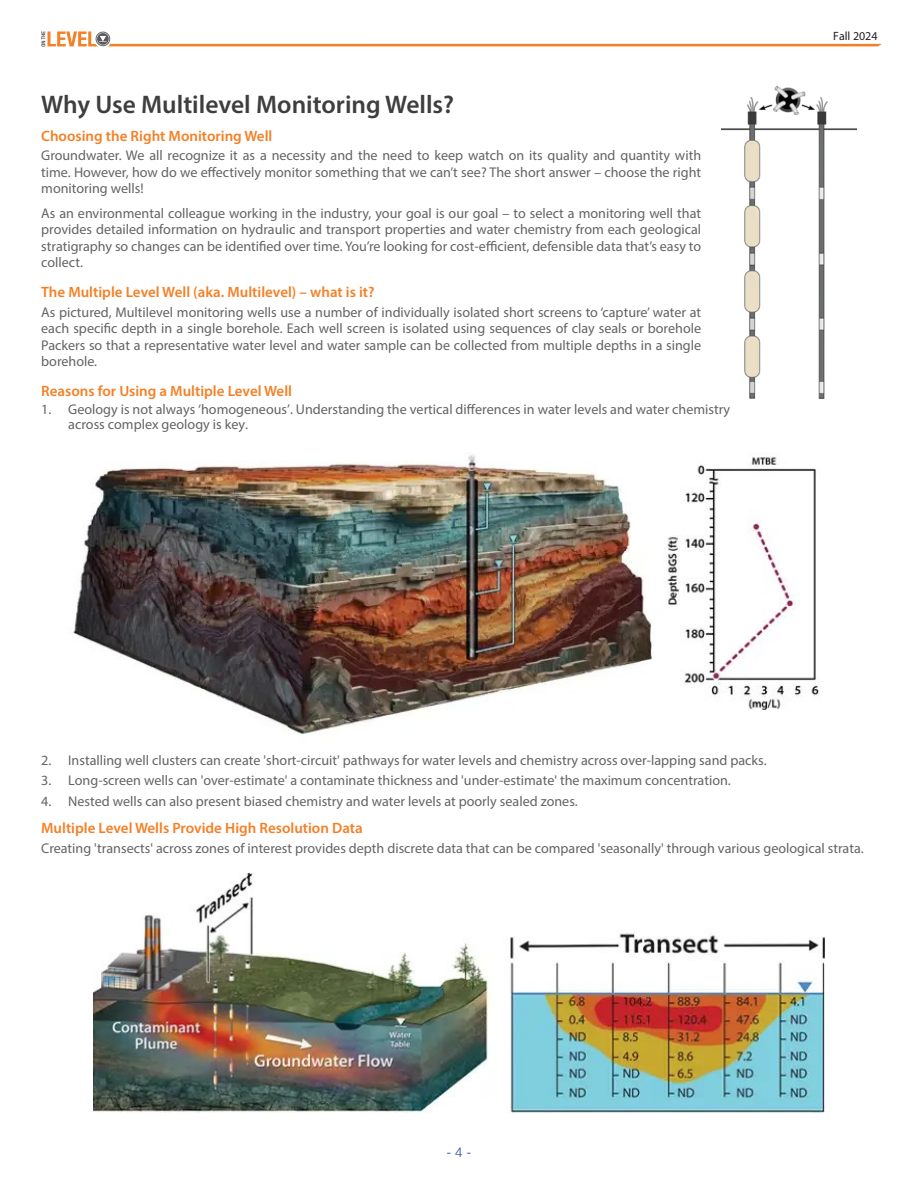
<style>
.page{position:relative;width:918px;height:1188px;background:#fff}
.page>*{position:absolute;margin:0;border:0;box-sizing:border-box;transform-origin:0 0}
.Body_Subtitles{font:600 25.5px "Myriad Pro";color:#3e3e3f}
.Body_Subtitles-2{font:600 15px "Myriad Pro";color:#f48026}
.Body_Text{font:14.1px/16.5px "Myriad Pro";color:#636366;text-align:justify}
.Numbered_Paragraph{font:14.1px/15px "Myriad Pro";color:#636366}
.t1{font:300 13.5px "Helvetica Neue";color:#1f439b}
.t2{font:12px "Myriad Pro";color:#231f20}
</style>
<div class="page">
<svg style="left:41px;top:31px;width:841px;height:16px"></svg>
<img style="left:72px;top:454px;width:747px;height:280px">
<img style="left:93px;top:872px;width:732px;height:240px">
<img style="left:721px;top:86px;width:135px;height:313px">
<p class="Body_Subtitles" style="left:41px;top:88px;width:414px">Why Use Multilevel Monitoring Wells?</p>
<p class="Body_Subtitles-2" style="left:41px;top:126px;width:233px">Choosing the Right Monitoring Well</p>
<p class="Body_Text" style="left:41px;top:147px;width:661px">Groundwater. We all recognize it as a necessity and the need to keep watch on its quality and quantity with time. However, how do we effectively monitor something that we can’t see? The short answer – choose the right monitoring wells!</p>
<p class="Body_Text" style="left:41px;top:204px;width:661px">As an environmental colleague working in the industry, your goal is our goal – to select a monitoring well that provides detailed information on hydraulic and transport properties and water chemistry from each geological stratigraphy so changes can be identified over time. You’re looking for cost-efficient, defensible data that’s easy to collect.</p>
<p class="Body_Subtitles-2" style="left:41px;top:283px;width:335px">The Multiple Level Well (aka. Multilevel) – what is it?</p>
<p class="Body_Text" style="left:41px;top:303px;width:661px">As pictured, Multilevel monitoring wells use a number of individually isolated short screens to ‘capture’ water at each specific depth in a single borehole. Each well screen is isolated using sequences of clay seals or borehole Packers so that a representative water level and water sample can be collected from multiple depths in a single borehole.</p>
<p class="Body_Subtitles-2" style="left:41px;top:382px;width:252px">Reasons for Using a Multiple Level Well</p>
<p class="Numbered_Paragraph" style="left:68px;top:402px;width:663px;text-indent:-27px">1. Geology is not always ‘homogeneous’. Understanding the vertical differences in water levels and water chemistry across complex geology is key.</p>
<p class="t2" style="left:833px;top:28px;width:46px">Fall 2024</p>
<p class="Numbered_Paragraph" style="left:41px;top:753px;width:727px">2. Installing well clusters can create 'short-circuit' pathways for water levels and chemistry across over-lapping sand packs.</p>
<p class="Numbered_Paragraph" style="left:41px;top:773px;width:691px">3. Long-screen wells can 'over-estimate' a contaminate thickness and 'under-estimate' the maximum concentration.</p>
<p class="Numbered_Paragraph" style="left:41px;top:793px;width:538px">4. Nested wells can also present biased chemistry and water levels at poorly sealed zones.</p>
<p class="Body_Subtitles-2" style="left:41px;top:819px;width:323px">Multiple Level Wells Provide High Resolution Data</p>
<p class="Body_Text" style="left:41px;top:839px;width:824px">Creating 'transects' across zones of interest provides depth discrete data that can be compared 'seasonally' through various geological strata.</p>
<p class="t1" style="left:446px;top:1141px;width:27px">- 4 -</p>
</div>
